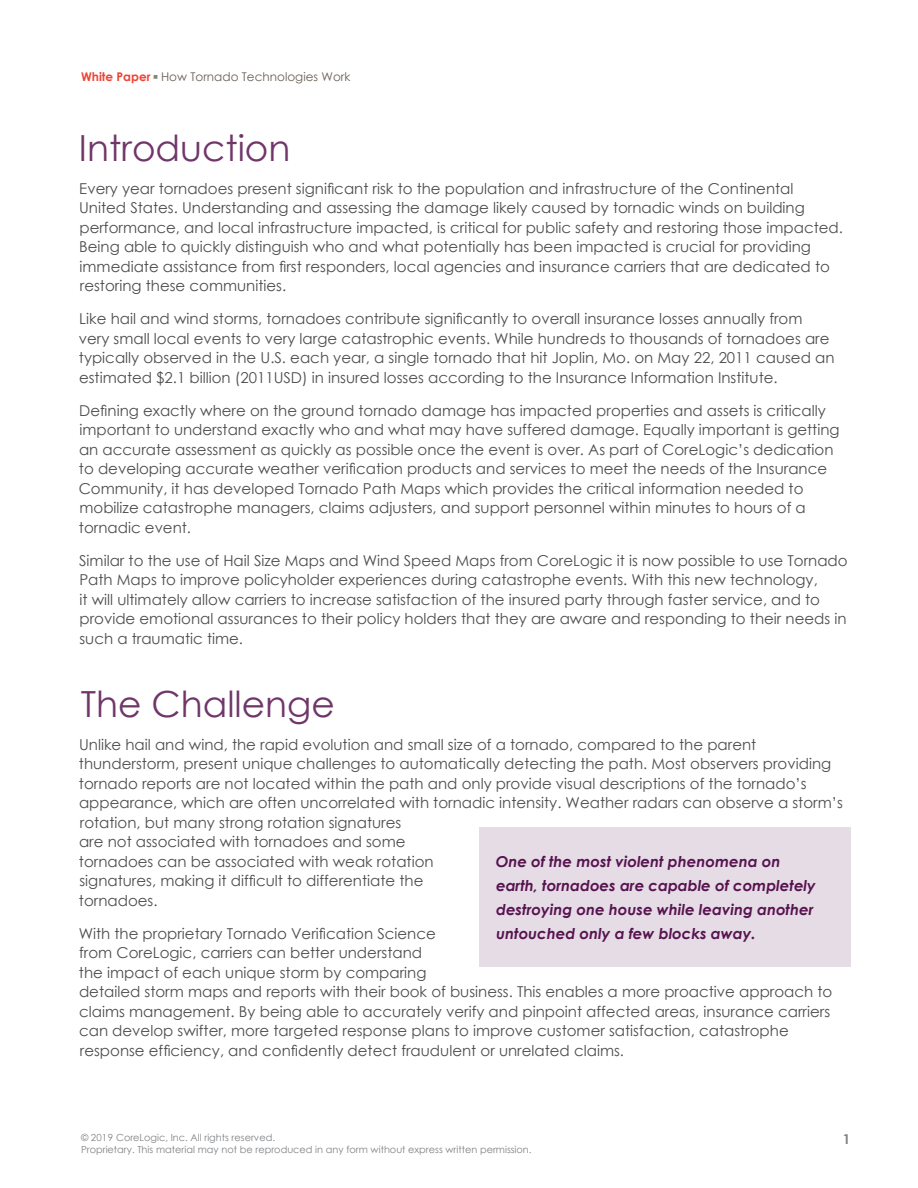
<style>
.page{position:relative;width:918px;height:1188px;background:#fff}
.page>*{position:absolute;margin:0;border:0;box-sizing:border-box;transform-origin:0 0}
.Headline_WP{font:36px "Century Gothic";color:#70366a}
.Body_Text{font:15px/19.5px "Century Gothic";color:#4d4d4f}
.quote{font:italic 700 15px/24px "Century Gothic";color:#571350}
.t1{font:700 13.5px "Century Gothic";color:#808285}
.t2{font:12px "Century Gothic";color:#696056}
.t3{font:9.75px/12px "Century Gothic";color:#808285}
.s1{font-weight:700;color:#ed4436}
</style>
<div class="page">
<div style="left:479px;top:827px;width:371px;height:139px;background:#e6dce5"></div>
<p class="t2" style="left:81px;top:68px;width:271px"><span class="s1">White Paper</span> How Tornado Technologies Work</p>
<p class="Headline_WP" style="left:79px;top:123px;width:213px">Introduction</p>
<p class="Body_Text" style="left:79px;top:178px;width:765px">Every year tornadoes present significant risk to the population and infrastructure of the Continental United States. Understanding and assessing the damage likely caused by tornadic winds on building performance, and local infrastructure impacted, is critical for public safety and restoring those impacted.<br>Being able to quickly distinguish who and what potentially has been impacted is crucial for providing immediate assistance from first responders, local agencies and insurance carriers that are dedicated to restoring these communities.</p>
<p class="Body_Text" style="left:79px;top:309px;width:757px">Like hail and wind storms, tornadoes contribute significantly to overall insurance losses annually from very small local events to very large catastrophic events. While hundreds to thousands of tornadoes are typically observed in the U.S. each year, a single tornado that hit Joplin, Mo. on May 22, 2011 caused an estimated $2.1 billion (2011USD) in insured losses according to the Insurance Information Institute.</p>
<p class="Body_Text" style="left:79px;top:400px;width:762px">Defining exactly where on the ground tornado damage has impacted properties and assets is critically important to understand exactly who and what may have suffered damage. Equally important is getting an accurate assessment as quickly as possible once the event is over. As part of CoreLogic’s dedication to developing accurate weather verification products and services to meet the needs of the Insurance Community, it has developed Tornado Path Maps which provides the critical information needed to mobilize catastrophe managers, claims adjusters, and support personnel within minutes to hours of a tornadic event.</p>
<p class="Body_Text" style="left:79px;top:550px;width:770px">Similar to the use of Hail Size Maps and Wind Speed Maps from CoreLogic it is now possible to use Tornado Path Maps to improve policyholder experiences during catastrophe events. With this new technology,<br>it will ultimately allow carriers to increase satisfaction of the insured party through faster service, and to provide emotional assurances to their policy holders that they are aware and responding to their needs in such a traumatic time.</p>
<p class="Headline_WP" style="left:81px;top:678px;width:255px">The Challenge</p>
<p class="Body_Text" style="left:79px;top:734px;width:765px">Unlike hail and wind, the rapid evolution and small size of a tornado, compared to the parent thunderstorm, present unique challenges to automatically detecting the path. Most observers providing tornado reports are not located within the path and only provide visual descriptions of the tornado’s appearance, which are often uncorrelated with tornadic intensity. Weather radars can observe a storm’s rotation, but many strong rotation signatures<br>are not associated with tornadoes and some<br>tornadoes can be associated with weak rotation<br>signatures, making it difficult to differentiate the<br>tornadoes.</p>
<p class="Body_Text" style="left:79px;top:923px;width:755px">With the proprietary Tornado Verification Science<br>from CoreLogic, carriers can better understand<br>the impact of each unique storm by comparing<br>detailed storm maps and reports with their book of business. This enables a more proactive approach to claims management. By being able to accurately verify and pinpoint affected areas, insurance carriers can develop swifter, more targeted response plans to improve customer satisfaction, catastrophe response efficiency, and confidently detect fraudulent or unrelated claims.</p>
<p class="quote" style="left:496px;top:848px;width:322px">One of the most violent phenomena on earth, tornadoes are capable of completely destroying one house while leaving another untouched only a few blocks away.</p>
<p class="t3" style="left:81px;top:1131px;width:452px">© 2019 CoreLogic, Inc. All rights reserved.<br>Proprietary. This material may not be reproduced in any form without express written permission.</p>
<p class="t1" style="left:843px;top:1129px;width:9px">1</p>
</div>
